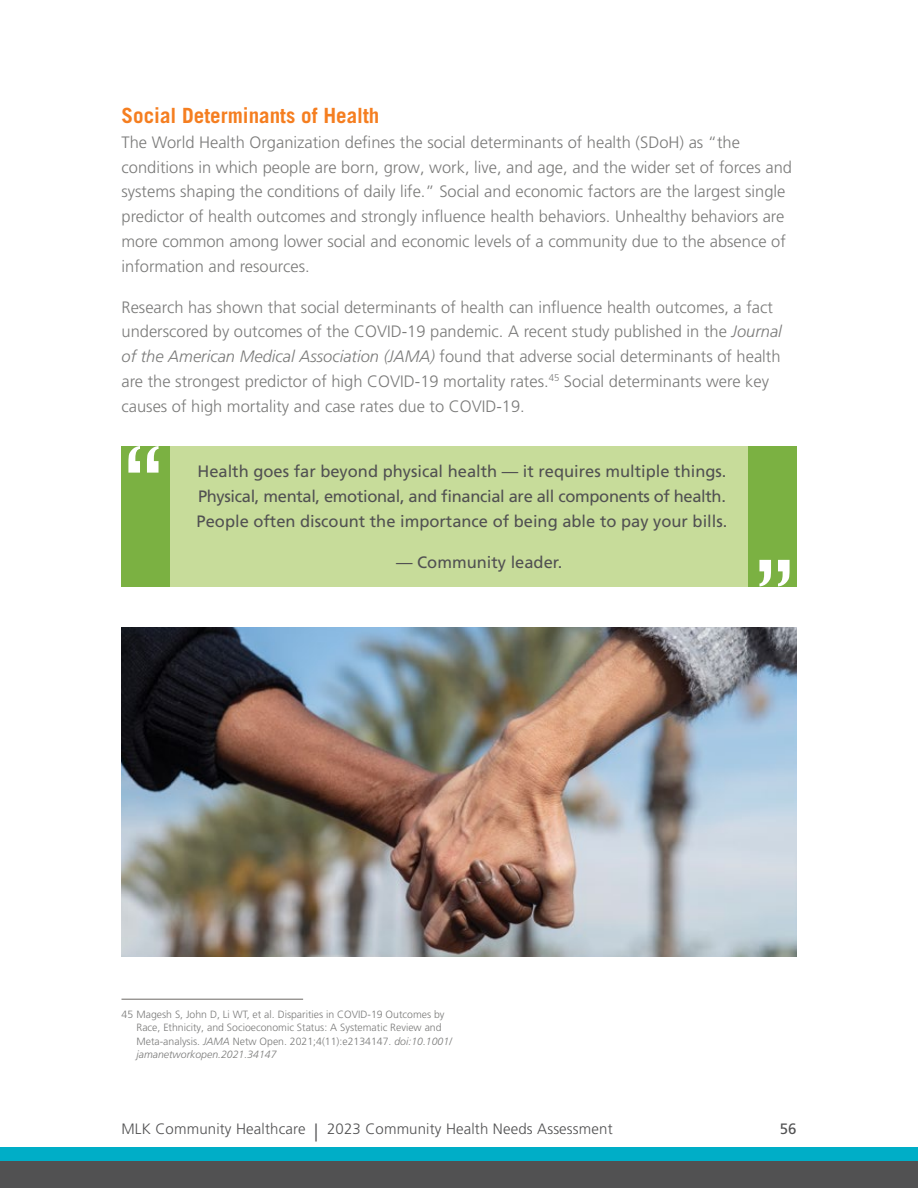
<style>
.page{position:relative;width:918px;height:1188px;background:#fff}
.page>*{position:absolute;margin:0;border:0;box-sizing:border-box;transform-origin:0 0}
.t1{font:96px "Lucida Bright";color:#fff}
.t2{font:700 21px "Trade Gothic LT Pro";color:#f57e20}
.t3{font:300 16.5px/24.8px "Frutiger LT Pro";color:#7b7b7a}
.t4{font:16.5px/24.8px "Frutiger LT Pro";color:#515152;text-align:justify}
.t5{font:300 15px "Frutiger LT Pro";letter-spacing:.01em;color:#515152}
.t6{font:15px "Frutiger LT Pro";color:#515152}
.t7{font:300 10.5px/13.5px "Frutiger LT Pro";color:#7b7b7a}
.s1{font-style:italic}
.s2{font-size:18px}
</style>
<div class="page">
<div style="left:0;top:1148px;width:918px;height:13px;background:#00aec7"></div>
<div style="left:0;top:1161px;width:918px;height:27px;background:#515152"></div>
<hr style="left:122px;top:999px;width:181px;height:1px;background:#6c6863">
<div style="left:122px;top:446px;width:674px;height:140px;background:#c7dc9a"></div>
<div style="left:122px;top:446px;width:48px;height:140px;background:#7bb142"></div>
<div style="left:748px;top:446px;width:48px;height:140px;background:#7bb142"></div>
<img style="left:122px;top:627px;width:674px;height:329px">
<p class="t2" style="left:122px;top:103px;width:259px">Social Determinants of Health</p>
<p class="t3" style="left:122px;top:130px;width:672px">The World Health Organization defines the social determinants of health (SDoH) as “the conditions in which people are born, grow, work, live, and age, and the wider set of forces and systems shaping the conditions of daily life.” Social and economic factors are the largest single predictor of health outcomes and strongly influence health behaviors. Unhealthy behaviors are more common among lower social and economic levels of a community due to the absence of information and resources.</p>
<p class="t3" style="left:122px;top:295px;width:662px">Research has shown that social determinants of health can influence health outcomes, a fact underscored by outcomes of the COVID-19 pandemic. A recent study published in the <span class="s1">Journal of the American Medical Association (JAMA)</span> found that adverse social determinants of health are the strongest predictor of high COVID-19 mortality rates.<sup>45</sup> Social determinants were key causes of high mortality and case rates due to COVID-19.</p>
<h1 class="t1" style="left:122px;top:431px;width:45px">“</h1>
<p class="t4" style="left:197px;top:459px;width:532px">Health goes far beyond physical health — it requires multiple things.<br>Physical, mental, emotional, and financial are all components of health.<br>People often discount the importance of being able to pay your bills.</p>
<p class="t4" style="left:396px;top:550px;width:168px">— Community leader.</p>
<h1 class="t1" style="left:796px;top:602px;width:45px;rotate:-180deg">“</h1>
<p class="t7" style="left:137px;top:1008px;width:317px;text-indent:-15px">45 Magesh S, John D, Li WT, et al. Disparities in COVID-19 Outcomes by Race, Ethnicity, and Socioeconomic Status: A Systematic Review and Meta-analysis. <span class="s1">JAMA</span> Netw Open. 2021;4(11):e2134147. <span class="s1">doi:10.1001/ jamanetworkopen.2021.34147</span></p>
<p class="t5" style="left:122px;top:1120px;width:493px">MLK Community Healthcare <span class="s2">|</span> 2023 Community Health Needs Assessment</p>
<p class="t6" style="left:780px;top:1120px;width:18px">56</p>
</div>
